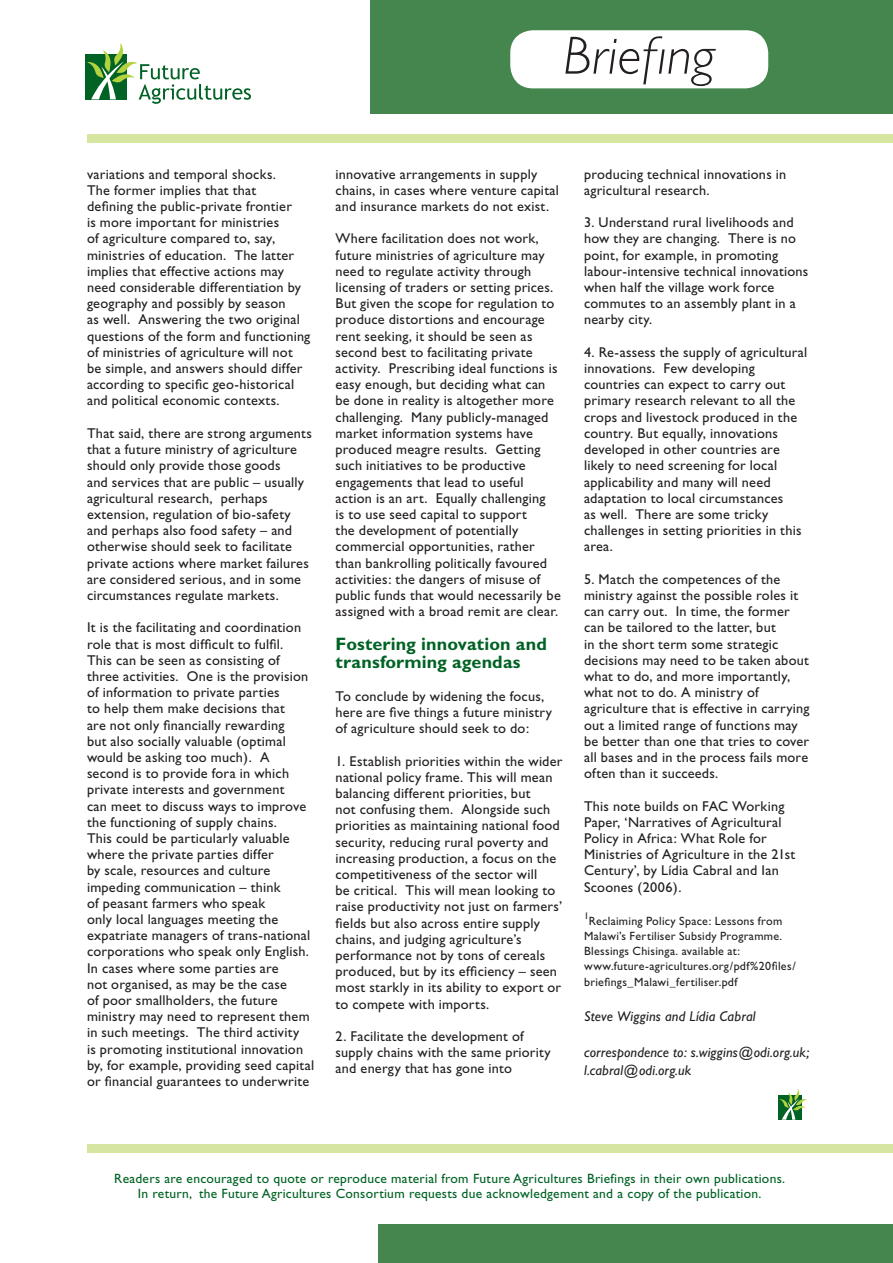
<style>
.page{position:relative;width:893px;height:1263px;background:#fff}
.page>*{position:absolute;margin:0;border:0;box-sizing:border-box;transform-origin:0 0}
.t1{font:italic 300 54px "Gill Sans";color:#231f20}
.t2{font:700 18px/18px "Gill Sans";letter-spacing:.005em;color:#006224}
.t3{font:14.25px/16.2px "Gill Sans";letter-spacing:.015em;color:#231f20}
.t4{font:italic 14.25px/18px "Gill Sans";letter-spacing:.01em;color:#231f20}
.t5{font:13.5px/15px "Gill Sans";letter-spacing:.02em;color:#006224;text-align:center}
.t6{font:12px/15px "Gill Sans";letter-spacing:.02em;color:#231f20}
.t7{font:9.6px "Gill Sans";color:#231f20}
</style>
<div class="page">
<div style="left:370px;top:0;width:523px;height:114px;background:#44864e"></div>
<div style="left:85px;top:54px;width:42px;height:45px;background:#006224"></div>
<svg style="left:86px;top:43px;width:165px;height:61px"></svg>
<div style="left:510px;top:30px;width:259px;height:57px;background:#fff"></div>
<div style="left:378px;top:1225px;width:515px;height:38px;background:#44864e"></div>
<div style="left:87px;top:1144px;width:806px;height:8px;background:#d6e59f"></div>
<div style="left:87px;top:134px;width:806px;height:9px;background:#d6e59f"></div>
<div style="left:778px;top:1095px;width:23px;height:25px;background:#006224"></div>
<svg style="left:779px;top:1088px;width:28px;height:32px"></svg>
<h1 class="t1" style="left:563px;top:25px;width:153px">Briefing</h1>
<p class="t3" style="left:87px;top:166px;width:225px">variations and temporal shocks.<br>The former implies that that<br>defining the public-private frontier<br>is more important for ministries<br>of agriculture compared to, say, ministries of education. The latter implies that effective actions may need considerable differentiation by geography and possibly by season<br>as well. Answering the two original questions of the form and functioning of ministries of agriculture will not be simple, and answers should differ according to specific geo-historical and political economic contexts.</p>
<p class="t3" style="left:87px;top:425px;width:226px">That said, there are strong arguments that a future ministry of agriculture should only provide those goods<br>and services that are public – usually agricultural research, perhaps extension, regulation of bio-safety and perhaps also food safety – and otherwise should seek to facilitate private actions where market failures are considered serious, and in some circumstances regulate markets.</p>
<p class="t3" style="left:87px;top:619px;width:229px">It is the facilitating and coordination role that is most difficult to fulfil.<br>This can be seen as consisting of three activities. One is the provision of information to private parties<br>to help them make decisions that<br>are not only financially rewarding<br>but also socially valuable (optimal would be asking too much). A second is to provide fora in which private interests and government<br>can meet to discuss ways to improve the functioning of supply chains.<br>This could be particularly valuable where the private parties differ<br>by scale, resources and culture impeding communication – think<br>of peasant farmers who speak<br>only local languages meeting the expatriate managers of trans-national corporations who speak only English.<br>In cases where some parties are<br>not organised, as may be the case<br>of poor smallholders, the future ministry may need to represent them in such meetings. The third activity<br>is promoting institutional innovation by, for example, providing seed capital or financial guarantees to underwrite</p>
<p class="t3" style="left:336px;top:166px;width:225px">innovative arrangements in supply chains, in cases where venture capital and insurance markets do not exist.</p>
<p class="t3" style="left:336px;top:231px;width:227px">Where facilitation does not work, future ministries of agriculture may need to regulate activity through licensing of traders or setting prices.<br>But given the scope for regulation to produce distortions and encourage rent seeking, it should be seen as second best to facilitating private activity. Prescribing ideal functions is easy enough, but deciding what can be done in reality is altogether more challenging. Many publicly-managed market information systems have produced meagre results. Getting such initiatives to be productive engagements that lead to useful action is an art. Equally challenging<br>is to use seed capital to support<br>the development of potentially commercial opportunities, rather than bankrolling politically favoured activities: the dangers of misuse of public funds that would necessarily be assigned with a broad remit are clear.</p>
<p class="t2" style="left:336px;top:635px;width:213px">Fostering innovation and transforming agendas</p>
<p class="t3" style="left:336px;top:688px;width:218px">To conclude by widening the focus, here are five things a future ministry of agriculture should seek to do:</p>
<p class="t3" style="left:336px;top:753px;width:228px">1. Establish priorities within the wider national policy frame. This will mean balancing different priorities, but<br>not confusing them. Alongside such priorities as maintaining national food security, reducing rural poverty and increasing production, a focus on the competitiveness of the sector will<br>be critical. This will mean looking to raise productivity not just on farmers’ fields but also across entire supply chains, and judging agriculture’s performance not by tons of cereals produced, but by its efficiency – seen most starkly in its ability to export or to compete with imports.</p>
<p class="t3" style="left:336px;top:1028px;width:217px">2. Facilitate the development of supply chains with the same priority and energy that has gone into</p>
<p class="t3" style="left:584px;top:166px;width:204px">producing technical innovations in agricultural research.</p>
<p class="t3" style="left:584px;top:214px;width:226px">3. Understand rural livelihoods and how they are changing. There is no point, for example, in promoting labour-intensive technical innovations when half the village work force commutes to an assembly plant in a nearby city.</p>
<p class="t3" style="left:584px;top:344px;width:225px">4. Re-assess the supply of agricultural innovations. Few developing countries can expect to carry out primary research relevant to all the crops and livestock produced in the country. But equally, innovations developed in other countries are likely to need screening for local applicability and many will need adaptation to local circumstances<br>as well. There are some tricky challenges in setting priorities in this area.</p>
<p class="t3" style="left:584px;top:571px;width:227px">5. Match the competences of the ministry against the possible roles it can carry out. In time, the former can be tailored to the latter, but<br>in the short term some strategic decisions may need to be taken about what to do, and more importantly, what not to do. A ministry of agriculture that is effective in carrying out a limited range of functions may be better than one that tries to cover all bases and in the process fails more often than it succeeds.</p>
<p class="t3" style="left:584px;top:798px;width:213px">This note builds on FAC Working<br>Paper, ‘Narratives of Agricultural<br>Policy in Africa: What Role for<br>Ministries of Agriculture in the 21st<br>Century’, by Lídia Cabral and Ian<br>Scoones (2006).</p>
<p class="t7" style="left:584px;top:911px;width:6px">1</p>
<p class="t6" style="left:584px;top:913px;width:213px;text-indent:5px">Reclaiming Policy Space: Lessons from Malawi’s Fertiliser Subsidy Programme.<br>Blessings Chisinga. available at: www.future-agricultures.org/pdf%20files/</p>
<p class="t6" style="left:584px;top:975px;width:155px">briefings_Malawi_fertiliser.pdf</p>
<p class="t4" style="left:584px;top:1007px;width:173px">Steve Wiggins and Lídia Cabral</p>
<p class="t4" style="left:584px;top:1043px;width:227px">correspondence to: s.wiggins@odi.org.uk; l.cabral@odi.org.uk</p>
<p class="t5" style="left:114px;top:1171px;width:672px">Readers are encouraged to quote or reproduce material from Future Agricultures Briefings in their own publications.<br>In return, the Future Agricultures Consortium requests due acknowledgement and a copy of the publication.</p>
</div>
